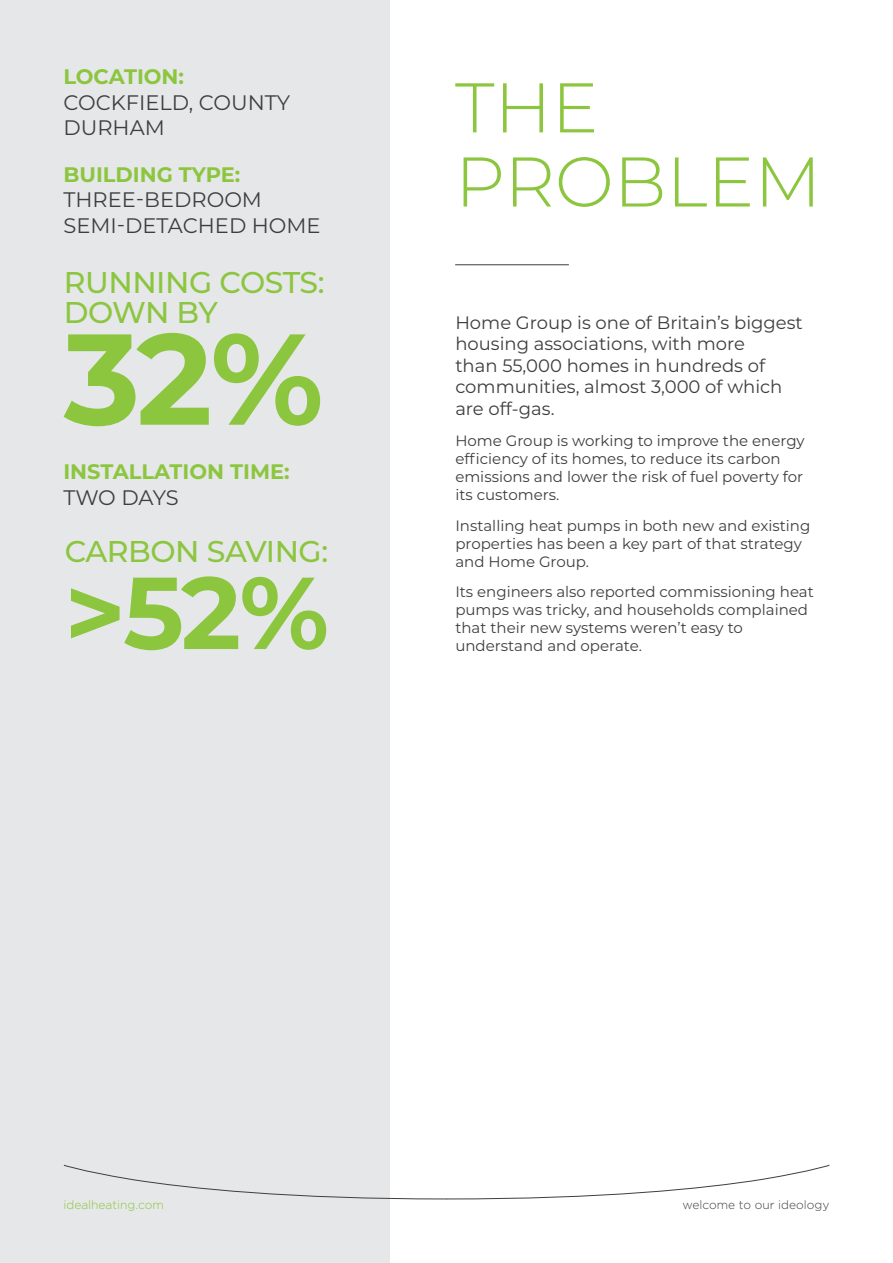
<style>
.page{position:relative;width:893px;height:1263px;background:#fff}
.page>*{position:absolute;margin:0;border:0;box-sizing:border-box;transform-origin:0 0}
.t1{font:700 129px "Montserrat";color:#8bc63e}
.t2{font:700 102px "Montserrat";color:#8bc63e}
.t3{font:300 70.05px/74.1px "Montserrat";color:#8bc63e}
.t4{font:500 30px/30px "Montserrat";letter-spacing:-.015em;color:#8bc63e}
.t5{font:21px/25.5px "Montserrat";color:#3e3e3f}
.t6{font:700 21px "Montserrat";color:#8bc63e}
.t7{font:18px/21.6px "Montserrat";color:#3e3e3f}
.t8{font:15px/18px "Montserrat";color:#3e3e3f}
.t9{font:300 12px "Gotham";color:#3e3e3f}
.t10{font:300 12px "Gotham";color:#8bc63f}
</style>
<div class="page">
<div style="left:0;top:0;width:390px;height:1263px;background:#e6e7e9"></div>
<hr style="left:455px;top:264px;width:114px;height:1px;background:#3e3e3f">
<svg style="left:63px;top:1164px;width:767px;height:36px"></svg>
<h3 class="t6" style="left:63px;top:62px;width:122px">LOCATION:</h3>
<h3 class="t5" style="left:63px;top:89px;width:228px">COCKFIELD, COUNTY<br>DURHAM</h3>
<h3 class="t6" style="left:63px;top:159px;width:178px">BUILDING TYPE:</h3>
<h3 class="t5" style="left:63px;top:186px;width:259px">THREE-BEDROOM<br>SEMI-DETACHED HOME</h3>
<h3 class="t4" style="left:64px;top:266px;width:262px">RUNNING COSTS:<br>DOWN BY</h3>
<h1 class="t1" style="left:64px;top:286px;width:261px">32%</h1>
<h3 class="t6" style="left:63px;top:457px;width:228px">INSTALLATION TIME:</h3>
<h3 class="t5" style="left:63px;top:484px;width:117px">TWO DAYS</h3>
<h3 class="t4" style="left:65px;top:535px;width:265px">CARBON SAVING:</h3>
<h2 class="t2" style="left:65px;top:539px;width:266px">&gt;52%</h2>
<h3 class="t3" style="left:455px;top:68px;width:368px">THE<br>PROBLEM</h3>
<p class="t7" style="left:455px;top:311px;width:349px">Home Group is one of Britain’s biggest housing associations, with more<br>than 55,000 homes in hundreds of communities, almost 3,000 of which are off-gas.</p>
<p class="t8" style="left:455px;top:431px;width:351px">Home Group is working to improve the energy efficiency of its homes, to reduce its carbon emissions and lower the risk of fuel poverty for its customers.</p>
<p class="t8" style="left:455px;top:516px;width:357px">Installing heat pumps in both new and existing properties has been a key part of that strategy and Home Group.</p>
<p class="t8" style="left:455px;top:582px;width:360px">Its engineers also reported commissioning heat pumps was tricky, and households complained that their new systems weren’t easy to understand and operate.</p>
<p class="t10" style="left:63px;top:1197px;width:102px">idealheating.com</p>
<p class="t9" style="left:682px;top:1197px;width:148px">welcome to our ideology</p>
</div>
